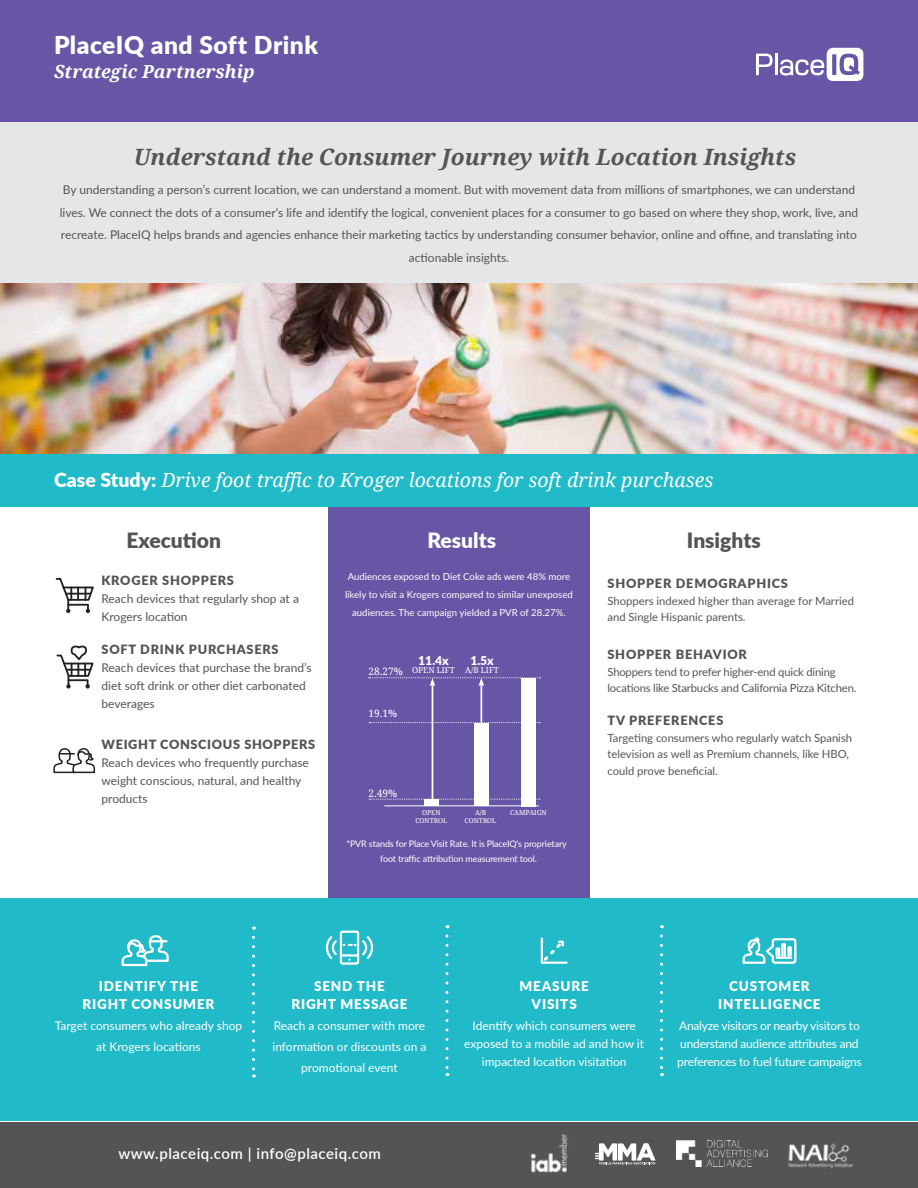
<style>
.page{position:relative;width:918px;height:1188px;background:#fff}
.page>*{position:absolute;margin:0;border:0;box-sizing:border-box;transform-origin:0 0}
.t1{font:900 24.6px "Lato";letter-spacing:.02em;color:#fff}
.t2{font:italic 700 22.5px "Droid Serif";color:#535456}
.t3{font:900 21px "Lato";color:#535456}
.t4{font:900 21px "Lato";color:#fff}
.t5{font:italic 19.5px "Droid Serif";color:#fff}
.t6{font:italic 700 18px "Droid Serif";color:#fff}
.t7{font:600 15px "Lato";letter-spacing:.035em;color:#fff}
.t8{font:900 13.5px/18px "Lato";letter-spacing:.06em;color:#fff;text-align:center}
.t9{font:900 12.75px "Lato";letter-spacing:.06em;color:#535456}
.t10{font:900 12.15px "Lato";color:#fff}
.t11{font:12px/18px "Lato";color:#535456}
.t12{font:12px/18px "Lato";letter-spacing:-.005em;color:#fff;text-align:center}
.t13{font:11.25px/16.5px "Lato";letter-spacing:-.005em;color:#535456}
.t14{font:10.2px "Droid Serif";color:#fff}
.t15{font:9.6px/18px "Lato";color:#fff;text-align:center}
.t16{font:9px/15px "Lato";letter-spacing:-.015em;color:#fff;text-align:center}
.t17{font:8.25px "Droid Serif";color:#fff}
.t18{font:6.9px "Droid Serif";color:#fff}
.t19{font:6.75px/7.8px "Droid Serif";color:#fff;text-align:center}
.s1{font-family:"Lato";font-weight:900;font-style:normal}
</style>
<div class="page">
<div style="left:328px;top:507px;width:262px;height:405px;background:#6756a5"></div>
<div style="left:0;top:122px;width:918px;height:162px;background:#e5e6e7"></div>
<div style="left:0;top:0;width:918px;height:122px;background:#6756a5"></div>
<hr style="left:775px;top:54px;width:3px;height:21px;background:#fff">
<svg style="left:756px;top:54px;width:17px;height:21px"></svg>
<svg style="left:780px;top:48px;width:83px;height:33px"></svg>
<div style="left:0;top:453px;width:918px;height:54px;background:#20bac9"></div>
<svg style="left:53px;top:748px;width:43px;height:26px"></svg>
<div style="left:521px;top:678px;width:15px;height:128px;background:#fff"></div>
<div style="left:425px;top:799px;width:14px;height:7px;background:#fff"></div>
<hr style="left:384px;top:805px;width:155px;height:1px;background:#fff">
<svg style="left:369px;top:799px;width:171px;height:1px"></svg>
<hr style="left:432px;top:685px;width:1px;height:114px;background:#fff">
<div style="left:0;top:898px;width:918px;height:222px;background:#20bac9"></div>
<svg style="left:252px;top:937px;width:3px;height:140px"></svg>
<svg style="left:446px;top:936px;width:2px;height:140px"></svg>
<svg style="left:660px;top:936px;width:3px;height:140px"></svg>
<div style="left:340px;top:931px;width:19px;height:34px;border:2px solid #fff;border-radius:2px"></div>
<svg style="left:325px;top:935px;width:49px;height:26px"></svg>
<svg style="left:121px;top:935px;width:48px;height:32px"></svg>
<svg style="left:742px;top:937px;width:55px;height:27px"></svg>
<svg style="left:540px;top:937px;width:28px;height:27px"></svg>
<div style="left:0;top:1122px;width:918px;height:66px;background:#535456"></div>
<img style="left:788px;top:1143px;width:65px;height:26px">
<img style="left:677px;top:1141px;width:90px;height:26px">
<img style="left:531px;top:1134px;width:38px;height:39px">
<svg style="left:596px;top:1143px;width:59px;height:21px"></svg>
<img style="left:0;top:284px;width:918px;height:170px">
<div style="left:474px;top:723px;width:15px;height:83px;background:#fff"></div>
<svg style="left:369px;top:722px;width:171px;height:1px"></svg>
<hr style="left:481px;top:685px;width:1px;height:37px;background:#fff">
<svg style="left:369px;top:677px;width:171px;height:9px"></svg>
<svg style="left:55px;top:578px;width:39px;height:35px"></svg>
<svg style="left:56px;top:645px;width:38px;height:44px"></svg>
<h1 class="t1" style="left:54px;top:27px;width:266px">PlaceIQ and Soft Drink</h1>
<h3 class="t6" style="left:54px;top:62px;width:202px">Strategic Partnership</h3>
<h2 class="t2" style="left:134px;top:144px;width:664px">Understand the Consumer Journey with Location Insights</h2>
<p class="t11" style="left:60px;top:178px;width:800px;line-height:22.5px;text-align:center">By understanding a person’s current location, we can understand a moment. But with movement data from millions of smartphones, we can understand lives. We connect the dots of a consumer’s life and identify the logical, convenient places for a consumer to go based on where they shop, work, live, and recreate. PlaceIQ helps brands and agencies enhance their marketing tactics by understanding consumer behavior, online and offine, and translating into actionable insights.</p>
<h3 class="t5" style="left:54px;top:468px;width:661px"><span class="s1">Case Study:</span> Drive foot traffic to Kroger locations for soft drink purchases</h3>
<h3 class="t3" style="left:126px;top:525px;width:96px">Execution</h3>
<p class="t9" style="left:102px;top:571px;width:134px">KROGER SHOPPERS</p>
<p class="t11" style="left:102px;top:589px;width:199px">Reach devices that regularly shop at a<br>Krogers location</p>
<p class="t9" style="left:102px;top:639px;width:179px">SOFT DRINK PURCHASERS</p>
<p class="t11" style="left:102px;top:658px;width:212px">Reach devices that purchase the brand’s diet soft drink or other diet carbonated beverages</p>
<p class="t9" style="left:102px;top:735px;width:215px">WEIGHT CONSCIOUS SHOPPERS</p>
<p class="t11" style="left:102px;top:753px;width:209px">Reach devices who frequently purchase weight conscious, natural, and healthy products</p>
<h3 class="t4" style="left:428px;top:525px;width:70px">Results</h3>
<p class="t15" style="left:345px;top:567px;width:229px">Audiences exposed to Diet Coke ads were 48% more likely to visit a Krogers compared to similar unexposed audiences. The campaign yielded a PVR of 28.27%.</p>
<p class="t14" style="left:368px;top:665px;width:36px">28.27%</p>
<p class="t10" style="left:418px;top:651px;width:32px">11.4x</p>
<p class="t17" style="left:412px;top:665px;width:44px">OPEN LIFT</p>
<p class="t10" style="left:470px;top:651px;width:25px">1.5x</p>
<p class="t17" style="left:465px;top:665px;width:35px">A/B LIFT</p>
<p class="t14" style="left:368px;top:708px;width:31px">19.1%</p>
<p class="t14" style="left:368px;top:788px;width:31px">2.49%</p>
<p class="t19" style="left:465px;top:809px;width:33px">A/B<br>CONTROL</p>
<p class="t19" style="left:415px;top:809px;width:33px">OPEN<br>CONTROL</p>
<p class="t18" style="left:510px;top:809px;width:38px">CAMPAIGN</p>
<p class="t16" style="left:346px;top:836px;width:222px">*PVR stands for Place Visit Rate. It is PlaceIQ's proprietary foot traffic attribution measurement tool.</p>
<h3 class="t3" style="left:687px;top:525px;width:75px">Insights</h3>
<p class="t9" style="left:608px;top:574px;width:182px">SHOPPER DEMOGRAPHICS</p>
<p class="t13" style="left:608px;top:592px;width:248px">Shoppers indexed higher than average for Married and Single Hispanic parents.</p>
<p class="t9" style="left:608px;top:645px;width:141px">SHOPPER BEHAVIOR</p>
<p class="t13" style="left:608px;top:663px;width:250px">Shoppers tend to prefer higher-end quick dining locations like Starbucks and California Pizza Kitchen.</p>
<p class="t9" style="left:608px;top:711px;width:117px">TV PREFERENCES</p>
<p class="t13" style="left:608px;top:729px;width:246px">Targeting consumers who regularly watch Spanish television as well as Premium channels, like HBO, could prove beneficial.</p>
<p class="t8" style="left:82px;top:977px;width:134px">IDENTIFY THE<br>RIGHT CONSUMER</p>
<p class="t12" style="left:55px;top:1015px;width:189px;line-height:21px">Target consumers who already shop at Krogers locations</p>
<p class="t8" style="left:291px;top:977px;width:118px">SEND THE<br>RIGHT MESSAGE</p>
<p class="t12" style="left:272px;top:1015px;width:155px;line-height:21px">Reach a consumer with more information or discounts on a promotional event</p>
<p class="t7" style="left:118px;top:1143px;width:264px">www.placeiq.com | info@placeiq.com</p>
<p class="t8" style="left:520px;top:977px;width:71px">MEASURE<br>VISITS</p>
<p class="t12" style="left:464px;top:1016px;width:181px">Identify which consumers were exposed to a mobile ad and how it impacted location visitation</p>
<p class="t8" style="left:718px;top:977px;width:104px">CUSTOMER<br>INTELLIGENCE</p>
<p class="t12" style="left:677px;top:1016px;width:186px;text-align:left">Analyze visitors or nearby visitors to understand audience attributes and preferences to fuel future campaigns</p>
</div>
